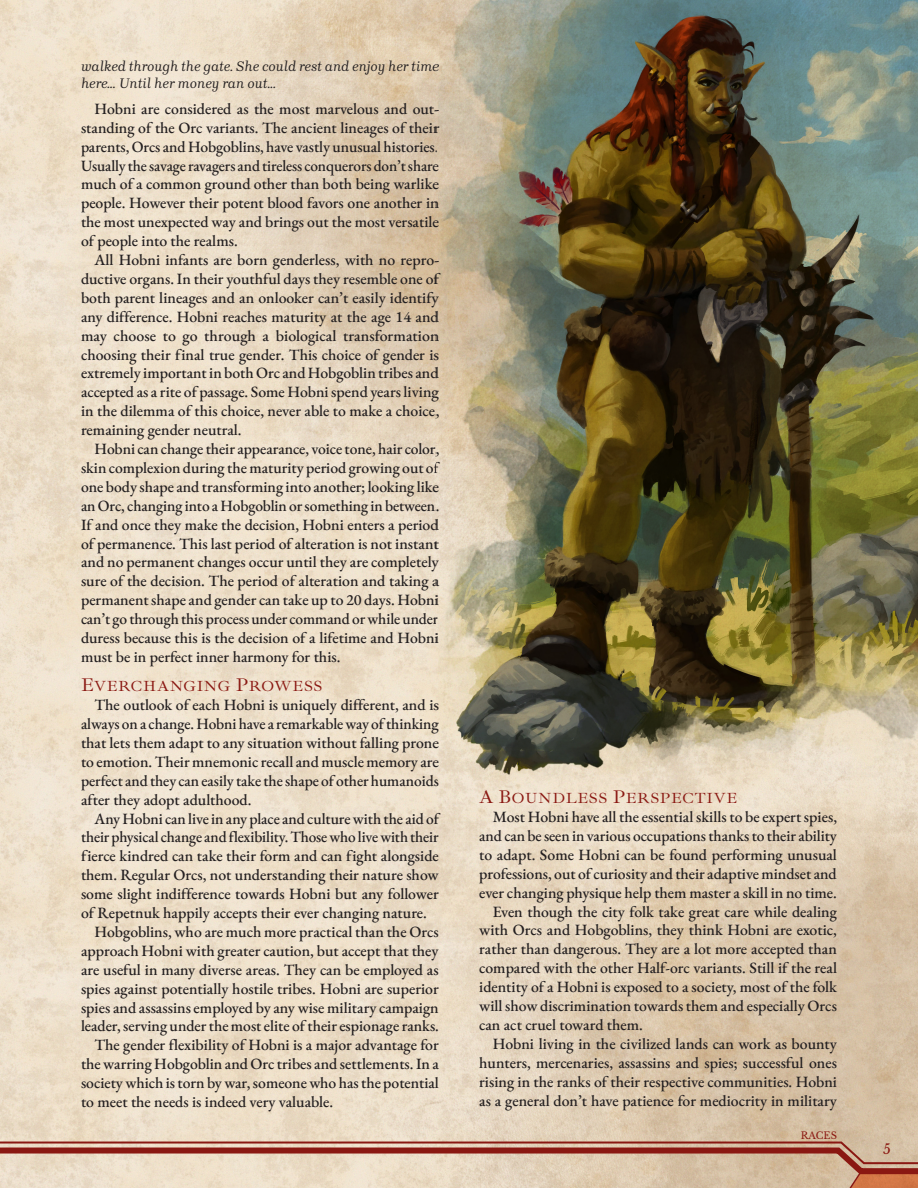
<style>
.page{position:relative;width:918px;height:1188px;background:#fff}
.page>*{position:absolute;margin:0;border:0;box-sizing:border-box;transform-origin:0 0}
.Header_3{font:18.75px "Ibarra Real Nova";color:#8a1812}
.Main_Body_Serif{font:500 15.75px/18.9px "EB Garamond";color:#231f20;text-align:justify}
.Main_Quotes{font:italic 14.25px/17.1px "Brygada 1918";color:#231f20}
.t1{font:13.5px "Libre Baskerville";color:#8a1812}
.t2{font:9.75px "Libre Baskerville";color:#8a1812}
</style>
<div class="page">
<img style="left:0;top:0;width:918px;height:1140px">
<img style="left:439px;top:0;width:479px;height:781px">
<svg style="left:0;top:1140px;width:918px;height:48px;background:#d4b19b"></svg>
<p class="Main_Quotes" style="left:81px;top:58px;width:359px">walked through the gate. She could rest and enjoy her time here… Until her money ran out…</p>
<p class="Main_Body_Serif" style="left:81px;top:99px;width:359px;text-indent:14px">Hobni are considered as the most marvelous and out&shy;standing of the Orc variants. The ancient lineages of their parents, Orcs and Hobgoblins, have vastly unusual histories.<br>Usually the savage ravagers and tireless conquerors don’t share much of a common ground other than both being warlike people. However their potent blood favors one another in the most unexpected way and brings out the most versatile of people into the realms.</p>
<p class="Main_Body_Serif" style="left:81px;top:250px;width:359px;text-indent:14px">All Hobni infants are born genderless, with no repro&shy;ductive organs. In their youthful days they resemble one of both parent lineages and an onlooker can’t easily identify any difference. Hobni reaches maturity at the age 14 and may choose to go through a biological transformation choosing their final true gender. This choice of gender is extremely important in both Orc and Hobgoblin tribes and accepted as a rite of passage. Some Hobni spend years living in the dilemma of this choice, never able to make a choice, remaining gender neutral.</p>
<p class="Main_Body_Serif" style="left:81px;top:439px;width:359px;text-indent:14px">Hobni can change their appearance, voice tone, hair color, skin complexion during the maturity period growing out of one body shape and transforming into another; looking like an Orc, changing into a Hobgoblin or something in between.<br>If and once they make the decision, Hobni enters a period of permanence. This last period of alteration is not instant and no permanent changes occur until they are completely sure of the decision. The period of alteration and taking a permanent shape and gender can take up to 20 days. Hobni can’t go through this process under command or while under duress because this is the decision of a lifetime and Hobni must be in perfect inner harmony for this.</p>
<p class="Header_3" style="left:81px;top:675px;width:243px">Everchanging Prowess</p>
<p class="Main_Body_Serif" style="left:81px;top:695px;width:359px;text-indent:14px">The outlook of each Hobni is uniquely different, and is always on a change. Hobni have a remarkable way of thinking that lets them adapt to any situation without falling prone to emotion. Their mnemonic recall and muscle memory are perfect and they can easily take the shape of other humanoids after they adopt adulthood.</p>
<p class="Main_Body_Serif" style="left:81px;top:809px;width:359px;text-indent:14px">Any Hobni can live in any place and culture with the aid of their physical change and flexibility. Those who live with their fierce kindred can take their form and can fight alongside them. Regular Orcs, not understanding their nature show some slight indifference towards Hobni but any follower of Repetnuk happily accepts their ever changing nature.</p>
<p class="Main_Body_Serif" style="left:81px;top:922px;width:359px;text-indent:14px">Hobgoblins, who are much more practical than the Orcs approach Hobni with greater caution, but accept that they are useful in many diverse areas. They can be employed as spies against potentially hostile tribes. Hobni are superior spies and assassins employed by any wise military campaign leader, serving under the most elite of their espionage ranks.</p>
<p class="Main_Body_Serif" style="left:81px;top:1036px;width:359px;text-indent:14px">The gender flexibility of Hobni is a major advantage for the warring Hobgoblin and Orc tribes and settlements. In a society which is torn by war, someone who has the potential to meet the needs is indeed very valuable.</p>
<p class="Header_3" style="left:479px;top:787px;width:260px">A Boundless Perspective</p>
<p class="Main_Body_Serif" style="left:479px;top:807px;width:359px;text-indent:14px">Most Hobni have all the essential skills to be expert spies, and can be seen in various occupations thanks to their ability to adapt. Some Hobni can be found performing unusual professions, out of curiosity and their adaptive mindset and ever changing physique help them master a skill in no time.</p>
<p class="Main_Body_Serif" style="left:479px;top:902px;width:359px;text-indent:14px">Even though the city folk take great care while dealing with Orcs and Hobgoblins, they think Hobni are exotic, rather than dangerous. They are a lot more accepted than compared with the other Half-orc variants. Still if the real identity of a Hobni is exposed to a society, most of the folk will show discrimination towards them and especially Orcs can act cruel toward them.</p>
<p class="Main_Body_Serif" style="left:479px;top:1034px;width:359px;text-indent:14px">Hobni living in the civilized lands can work as bounty hunters, mercenaries, assassins and spies; successful ones rising in the ranks of their respective communities. Hobni as a general don’t have patience for mediocrity in military</p>
<p class="t2" style="left:801px;top:1129px;width:38px">RACES</p>
<p class="t1" style="left:883px;top:1141px;width:9px">5</p>
</div>
